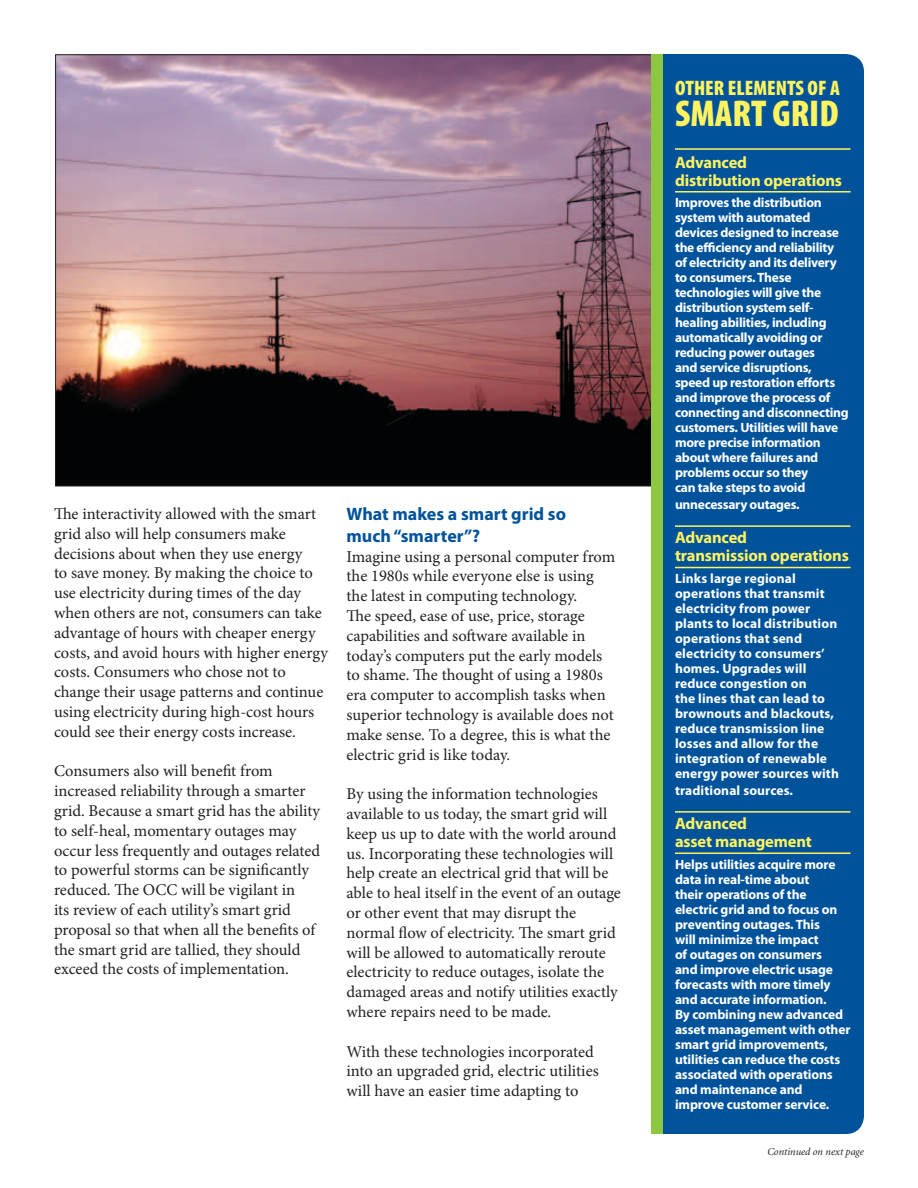
<style>
.page{position:relative;width:918px;height:1188px;background:#fff}
.page>*{position:absolute;margin:0;border:0;box-sizing:border-box;transform-origin:0 0}
.t1{font:900 condensed 37.5px "Myriad Pro";color:#fff460}
.t2{font:900 condensed 21px "Myriad Pro";color:#fff460}
.t3{font:700 18px/21.6px "Myriad Pro";color:#00539b}
.t4{font:16.5px/19.8px "Minion Pro";color:#231f20}
.t5{font:700 16.5px/18px "Myriad Pro";letter-spacing:-.01em;color:#fff460}
.t6{font:700 13.5px/15px "Myriad Pro";letter-spacing:-.01em;color:#fff}
.t7{font:700 13.5px/15px "Myriad Pro";letter-spacing:.01em;color:#fff}
.t8{font:italic 10.5px "Minion";color:#231f20}
</style>
<div class="page">
<img style="left:57px;top:56px;width:594px;height:428px">
<div style="left:663px;top:54px;width:201px;height:1080px;background:#00539b"></div>
<hr style="left:675px;top:148px;width:175px;height:2px;background:#fff460">
<hr style="left:675px;top:191px;width:175px;height:2px;background:#fff460">
<hr style="left:675px;top:525px;width:175px;height:2px;background:#fff460">
<hr style="left:675px;top:567px;width:175px;height:1px;background:#fff460">
<hr style="left:675px;top:811px;width:175px;height:2px;background:#fff460">
<hr style="left:675px;top:853px;width:175px;height:1px;background:#fff460">
<div style="left:651px;top:54px;width:12px;height:1080px;background:#8dc73f"></div>
<p class="t4" style="left:54px;top:504px;width:276px">The interactivity allowed with the smart grid also will help consumers make decisions about when they use energy<br>to save money. By making the choice to use electricity during times of the day when others are not, consumers can take advantage of hours with cheaper energy costs, and avoid hours with higher energy costs. Consumers who chose not to change their usage patterns and continue using electricity during high-cost hours could see their energy costs increase.</p>
<p class="t4" style="left:54px;top:761px;width:268px">Consumers also will benefit from increased reliability through a smarter grid. Because a smart grid has the ability to self-heal, momentary outages may occur less frequently and outages related to powerful storms can be significantly reduced. The OCC will be vigilant in<br>its review of each utility’s smart grid proposal so that when all the benefits of the smart grid are tallied, they should exceed the costs of implementation.</p>
<p class="t3" style="left:346px;top:503px;width:221px">What makes a smart grid so much “smarter”?</p>
<p class="t4" style="left:346px;top:546px;width:270px">Imagine using a personal computer from the 1980s while everyone else is using the latest in computing technology.<br>The speed, ease of use, price, storage capabilities and software available in today’s computers put the early models to shame. The thought of using a 1980s era computer to accomplish tasks when superior technology is available does not make sense. To a degree, this is what the electric grid is like today.</p>
<p class="t4" style="left:346px;top:784px;width:276px">By using the information technologies available to us today, the smart grid will keep us up to date with the world around us. Incorporating these technologies will help create an electrical grid that will be able to heal itself in the event of an outage or other event that may disrupt the normal flow of electricity. The smart grid will be allowed to automatically reroute electricity to reduce outages, isolate the damaged areas and notify utilities exactly where repairs need to be made.</p>
<p class="t4" style="left:346px;top:1041px;width:254px">With these technologies incorporated into an upgraded grid, electric utilities will have an easier time adapting to</p>
<p class="t2" style="left:675px;top:76px;width:166px">OTHER ELEMENTS OF A</p>
<h1 class="t1" style="left:675px;top:93px;width:165px">SMART GRID</h1>
<p class="t5" style="left:675px;top:153px;width:169px">Advanced<br>distribution operations</p>
<p class="t6" style="left:675px;top:195px;width:175px">Improves the distribution system with automated devices designed to increase the efficiency and reliability of electricity and its delivery to consumers. These technologies will give the distribution system self&shy;healing abilities, including automatically avoiding or reducing power outages<br>and service disruptions, speed up restoration efforts and improve the process of connecting and disconnecting customers. Utilities will have more precise information about where failures and problems occur so they<br>can take steps to avoid</p>
<p class="t6" style="left:675px;top:496px;width:126px">unnecessary outages.</p>
<p class="t5" style="left:675px;top:528px;width:175px">Advanced<br>transmission operations</p>
<p class="t7" style="left:675px;top:571px;width:165px">Links large regional operations that transmit electricity from power plants to local distribution operations that send electricity to consumers’ homes. Upgrades will reduce congestion on<br>the lines that can lead to brownouts and blackouts, reduce transmission line losses and allow for the integration of renewable energy power sources with</p>
<p class="t7" style="left:675px;top:782px;width:120px">traditional sources.</p>
<p class="t5" style="left:675px;top:814px;width:138px">Advanced<br>asset management</p>
<p class="t6" style="left:675px;top:856px;width:177px">Helps utilities acquire more data in real-time about<br>their operations of the electric grid and to focus on preventing outages. This<br>will minimize the impact<br>of outages on consumers<br>and improve electric usage forecasts with more timely and accurate information.<br>By combining new advanced asset management with other smart grid improvements, utilities can reduce the costs associated with operations and maintenance and improve customer service.</p>
<p class="t8" style="left:767px;top:1147px;width:98px">Continued on next page</p>
</div>
